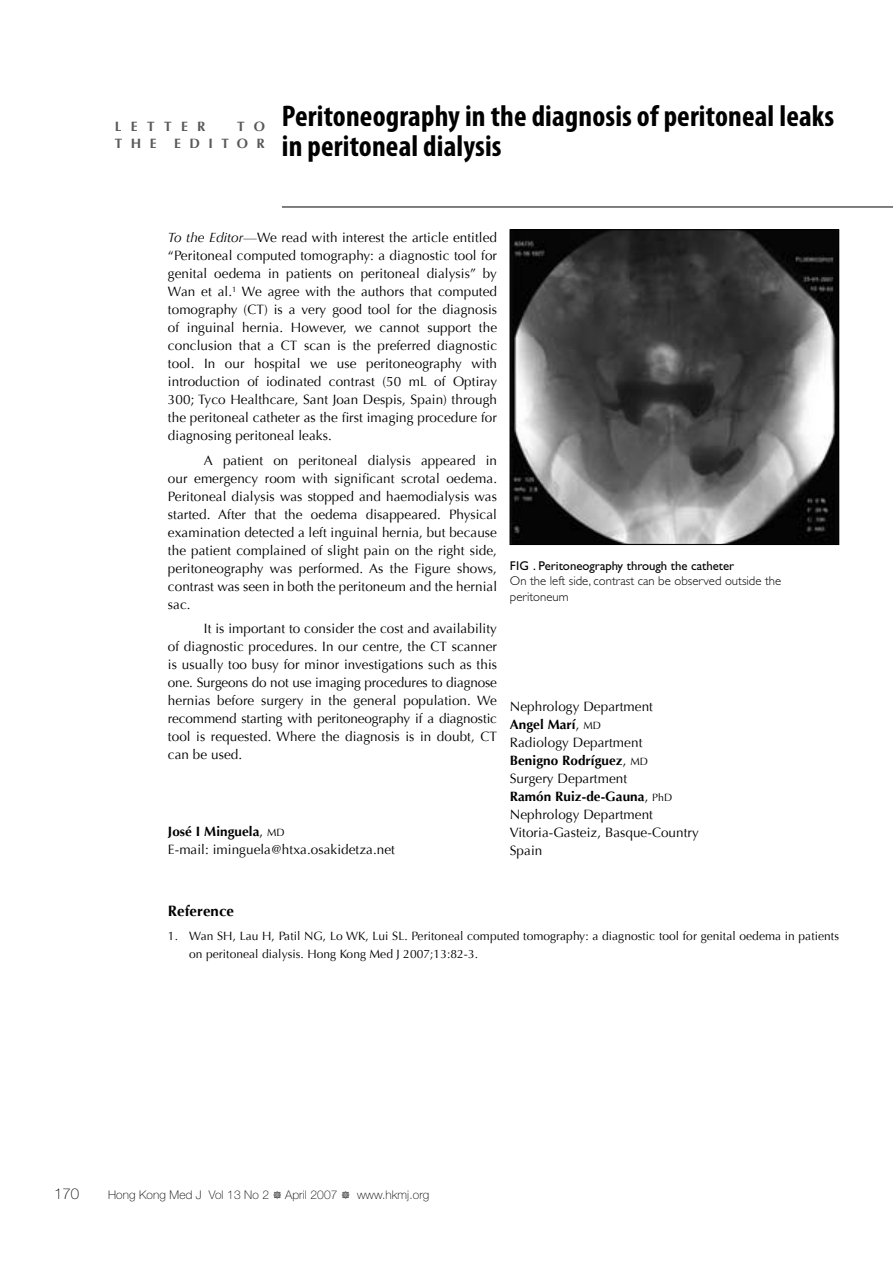
<style>
.page{position:relative;width:893px;height:1263px;background:#fff}
.page>*{position:absolute;margin:0;border:0;box-sizing:border-box;transform-origin:0 0}
.t1{font:700 condensed 30px/30px "Myriad Pro";letter-spacing:.005em;color:#000}
.t2{font:700 15px "Optima";letter-spacing:.005em;color:#000}
.t3{font:100 15px "Helvetica Neue";color:#000}
.t4{font:13.5px/18px "Optima";letter-spacing:.005em;color:#000;text-align:justify}
.t5{font:700 13.5px "Optima";letter-spacing:.63em;color:#58595b}
.t6{font:300 12.75px/15.3px "Gill Sans";color:#000}
.t7{font:12.75px "Gill Sans";color:#000}
.t8{font:12px/18px "Optima";letter-spacing:.005em;color:#000}
.t9{font:100 12px "Helvetica Neue";letter-spacing:.01em;color:#000}
.s1{font-style:italic}
.s2{font-weight:700}
.s3{font-size:10.5px}
.s4{font-family:"Type Embellishments One Let Plain";font-weight:400}
</style>
<div class="page">
<hr style="left:282px;top:207px;width:611px;height:1px;background:#000">
<img style="left:512px;top:232px;width:325px;height:311px">
<div style="left:510px;top:230px;width:329px;height:315px;border:1px solid #000"></div>
<p class="t5" style="left:115px;top:119px;width:92px">LETTER</p>
<p class="t5" style="left:237px;top:119px;width:29px">T O</p>
<p class="t5" style="left:115px;top:135px;width:43px">THE</p>
<p class="t5" style="left:174px;top:135px;width:92px">EDITOR</p>
<h1 class="t1" style="left:282px;top:101px;width:554px">Peritoneography in the diagnosis of peritoneal leaks in peritoneal dialysis</h1>
<p class="t4" style="left:168px;top:229px;width:331px"><span class="s1">To the Editor</span>—We read with interest the article entitled “Peritoneal computed tomography: a diagnostic tool for genital oedema in patients on peritoneal dialysis” by Wan et al.<sup>1</sup> We agree with the authors that computed tomography (CT) is a very good tool for the diagnosis of inguinal hernia. However, we cannot support the conclusion that a CT scan is the preferred diagnostic tool. In our hospital we use peritoneography with introduction of iodinated contrast (50 mL of Optiray 300; Tyco Healthcare, Sant Joan Despis, Spain) through the peritoneal catheter as the first imaging procedure for diagnosing peritoneal leaks.</p>
<p class="t4" style="left:168px;top:451px;width:331px;text-indent:36px">A patient on peritoneal dialysis appeared in our emergency room with significant scrotal oedema.<br>Peritoneal dialysis was stopped and haemodialysis was started. After that the oedema disappeared. Physical examination detected a left inguinal hernia, but because the patient complained of slight pain on the right side, peritoneography was performed. As the Figure shows, contrast was seen in both the peritoneum and the hernial sac.</p>
<p class="t4" style="left:168px;top:619px;width:331px;text-indent:36px">It is important to consider the cost and availability of diagnostic procedures. In our centre, the CT scanner is usually too busy for minor investigations such as this one. Surgeons do not use imaging procedures to diagnose hernias before surgery in the general population. We recommend starting with peritoneography if a diagnostic tool is requested. Where the diagnosis is in doubt, CT can be used.</p>
<p class="t4" style="left:168px;top:823px;width:229px"><span class="s2">José I Minguela</span>, <span class="s3">MD<br></span>E-mail: iminguela@htxa.osakidetza.net</p>
<p class="t7" style="left:510px;top:558px;width:226px">FIG . Peritoneography through the catheter</p>
<p class="t6" style="left:510px;top:574px;width:273px">On the left side, contrast can be observed outside the peritoneum</p>
<p class="t4" style="left:510px;top:698px;width:191px;text-align:left">Nephrology Department<br><span class="s2">Angel Marí</span>, <span class="s3">MD<br></span>Radiology Department<br><span class="s2">Benigno Rodríguez</span>, <span class="s3">MD<br></span>Surgery Department<br><span class="s2">Ramón Ruiz-de-Gauna</span>, <span class="s3">PhD<br></span>Nephrology Department<br>Vitoria-Gasteiz, Basque-Country<br>Spain</p>
<p class="t2" style="left:168px;top:902px;width:68px">Reference</p>
<p class="t8" style="left:189px;top:927px;width:651px;text-indent:-21px">1. Wan SH, Lau H, Patil NG, Lo WK, Lui SL. Peritoneal computed tomography: a diagnostic tool for genital oedema in patients on peritoneal dialysis. Hong Kong Med J 2007;13:82-3.</p>
<p class="t3" style="left:54px;top:1186px;width:27px">170</p>
<p class="t9" style="left:108px;top:1188px;width:323px">Hong Kong Med J Vol 13 No 2 <span class="s4">#</span> April 2007 <span class="s4">#</span> www.hkmj.org</p>
</div>
